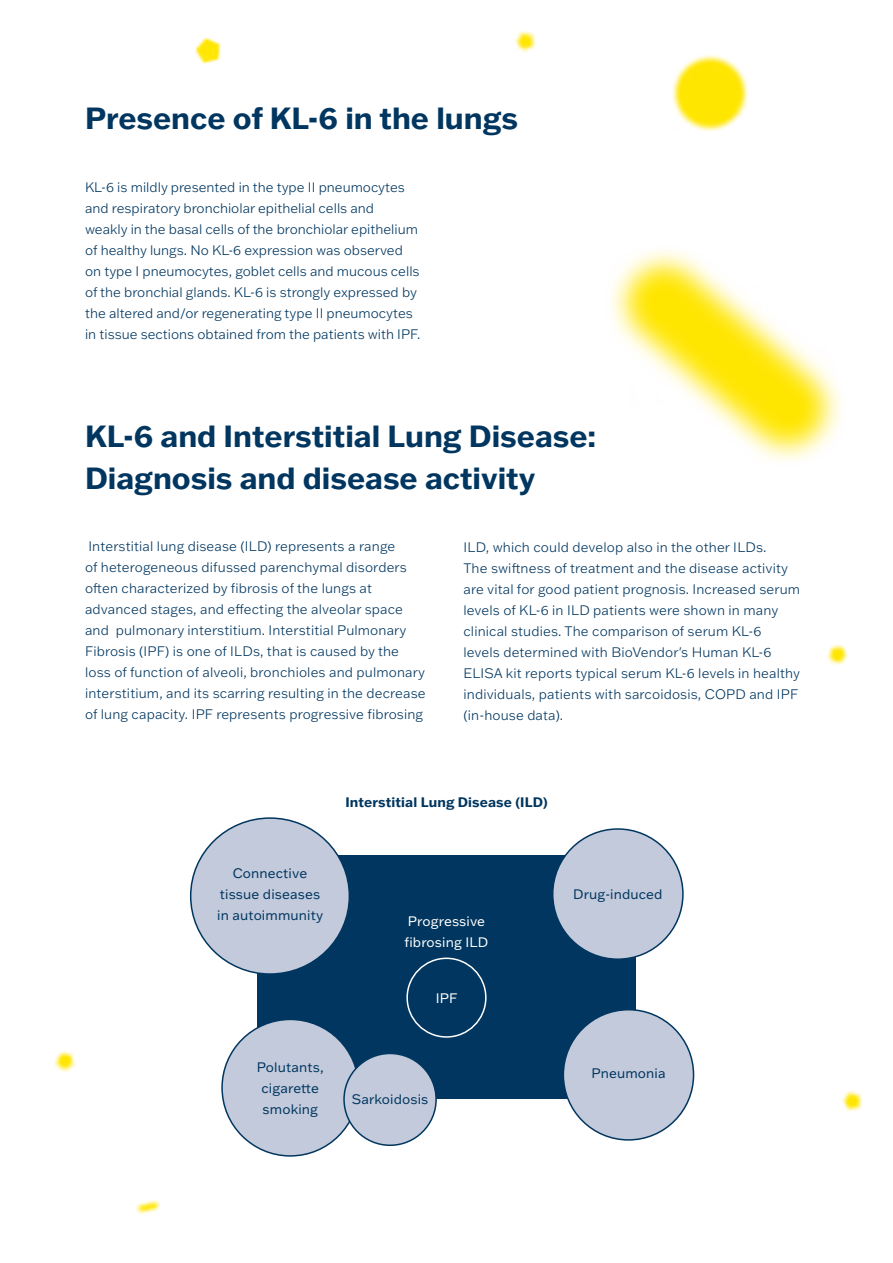
<style>
.page{position:relative;width:893px;height:1263px;background:#fff}
.page>*{position:absolute;margin:0;border:0;box-sizing:border-box;transform-origin:0 0}
.t1{font:700 30px/42px "Franklin Gothic ATF";color:#00365f}
.t2{font:300 13.5px/21px "Franklin Gothic ATF";letter-spacing:.01em;color:#00365f}
.t3{font:13.5px/21px "Franklin Gothic ATF";letter-spacing:.01em;color:#00365f;text-align:center}
.t4{font:700 13.5px "Franklin Gothic ATF";letter-spacing:.01em;color:#00365f}
.t5{font:13.5px/21px "Franklin Gothic ATF";letter-spacing:.01em;color:#fff}
</style>
<div class="page">
<svg style="left:672px;top:55px;width:76px;height:77px"></svg>
<svg style="left:674px;top:58px;width:72px;height:71px;background:#ffec48"></svg>
<svg style="left:841px;top:1090px;width:21px;height:21px"></svg>
<svg style="left:844px;top:1093px;width:15px;height:15px"></svg>
<svg style="left:514px;top:31px;width:21px;height:22px"></svg>
<svg style="left:517px;top:34px;width:15px;height:15px"></svg>
<svg style="left:195px;top:37px;width:25px;height:27px"></svg>
<svg style="left:196px;top:39px;width:22px;height:23px"></svg>
<svg style="left:826px;top:644px;width:22px;height:21px"></svg>
<svg style="left:829px;top:648px;width:16px;height:15px"></svg>
<svg style="left:611px;top:250px;width:230px;height:211px"></svg>
<svg style="left:624px;top:263px;width:204px;height:186px"></svg>
<svg style="left:53px;top:1051px;width:23px;height:21px"></svg>
<svg style="left:57px;top:1053px;width:15px;height:16px"></svg>
<svg style="left:136px;top:1200px;width:24px;height:14px"></svg>
<svg style="left:138px;top:1202px;width:19px;height:9px"></svg>
<div style="left:257px;top:855px;width:379px;height:243px;background:#00365f"></div>
<div style="left:406px;top:957px;width:81px;height:81px;border:2px solid #fff;border-radius:50%"></div>
<div style="left:191px;top:818px;width:158px;height:156px;background:#c3cadb;border-radius:50%"></div>
<div style="left:222px;top:1019px;width:137px;height:137px;background:#c3cadb;border-radius:50%"></div>
<div style="left:563px;top:1010px;width:130px;height:130px;background:#c3cadb;border-radius:50%"></div>
<div style="left:344px;top:1053px;width:92px;height:92px;background:#c3cadb;border-radius:50%"></div>
<div style="left:343px;top:1053px;width:94px;height:93px;border:2px solid #00365f;border-radius:50%"></div>
<div style="left:553px;top:829px;width:130px;height:130px;background:#c3cadb;border-radius:50%"></div>
<h1 class="t1" style="left:85px;top:96px;width:434px">Presence of KL-6 in the lungs</h1>
<p class="t2" style="left:85px;top:177px;width:337px">KL-6 is mildly presented in the type II pneumocytes and respiratory bronchiolar epithelial cells and weakly in the basal cells of the bronchiolar epithelium of healthy lungs. No KL-6 expression was observed on type I pneumocytes, goblet cells and mucous cells of the bronchial glands. KL-6 is strongly expressed by the altered and/or regenerating type II pneumocytes in tissue sections obtained from the patients with IPF.</p>
<h1 class="t1" style="left:85px;top:414px;width:513px">KL-6 and Interstitial Lung Disease:<br>Diagnosis and disease activity</h1>
<p class="t2" style="left:85px;top:536px;width:342px">Interstitial lung disease (ILD) represents a range<br>of heterogeneous difussed parenchymal disorders often characterized by fibrosis of the lungs at advanced stages, and effecting the alveolar space and pulmonary interstitium. Interstitial Pulmonary Fibrosis (IPF) is one of ILDs, that is caused by the loss of function of alveoli, bronchioles and pulmonary interstitium, and its scarring resulting in the decrease of lung capacity. IPF represents progressive fibrosing</p>
<p class="t2" style="left:463px;top:537px;width:338px">ILD, which could develop also in the other ILDs.<br>The swiftness of treatment and the disease activity are vital for good patient prognosis. Increased serum levels of KL-6 in ILD patients were shown in many clinical studies. The comparison of serum KL-6 levels determined with BioVendor's Human KL-6<br>ELISA kit reports typical serum KL-6 levels in healthy individuals, patients with sarcoidosis, COPD and IPF (in-house data).</p>
<p class="t4" style="left:345px;top:793px;width:204px">Interstitial Lung Disease (ILD)</p>
<p class="t3" style="left:217px;top:862px;width:108px">Connective tissue diseases in autoimmunity</p>
<p class="t5" style="left:405px;top:910px;width:85px">Progressive fibrosing ILD</p>
<p class="t5" style="left:436px;top:987px;width:23px">IPF</p>
<p class="t3" style="left:257px;top:1056px;width:68px">Polutants, cigarette smoking</p>
<p class="t3" style="left:352px;top:1089px;width:78px">Sarkoidosis</p>
<p class="t3" style="left:573px;top:883px;width:91px">Drug-induced</p>
<p class="t3" style="left:591px;top:1062px;width:76px">Pneumonia</p>
</div>
